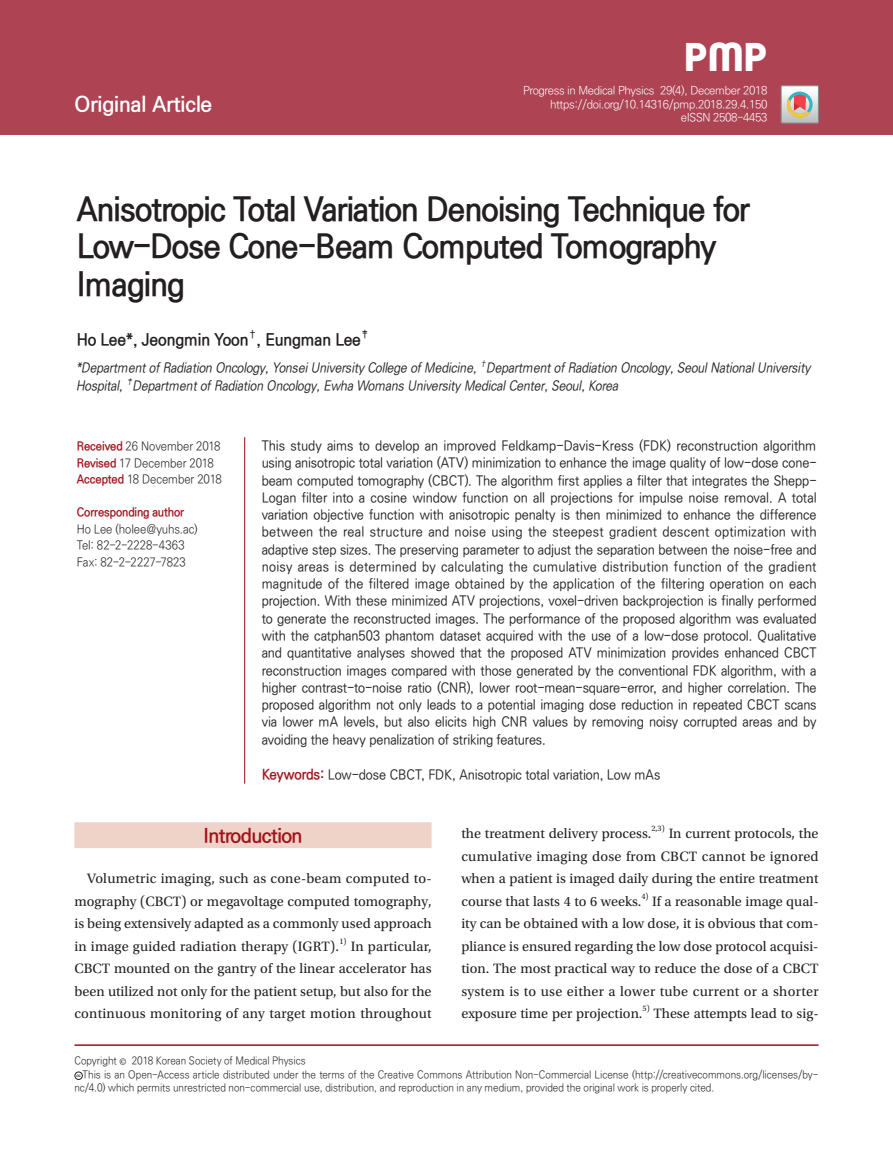
<style>
.page{position:relative;width:893px;height:1170px;background:#fff}
.page>*{position:absolute;margin:0;border:0;box-sizing:border-box;transform-origin:0 0}
.t1{font:700 39px "Clemente P Dam";color:#fff}
.t2{font:700 33px/37.5px "Ko Pub Dotum";letter-spacing:-.025em;color:#231f20;scale:.95 1}
.t3{font:700 21px "Ko Pub Dotum";color:#fff}
.t4{font:700 19.5px "Ko Pub Dotum";letter-spacing:-.025em;color:#a1131d}
.t5{font:700 16.5px "Ko Pub Dotum";letter-spacing:-.01em;color:#231f20;scale:.95 1}
.t6{font:14.25px/22.5px "Utopia Std";color:#231f20;text-align:justify}
.t7{font:500 13.5px/17.2px "Ko Pub Dotum";letter-spacing:-.015em;color:#231f20;text-align:justify;scale:.94 1}
.t8{font:italic 500 13.5px "Ko Pub Dotum";color:#231f20;scale:.9 1}
.t9{font:300 12px/16.5px "Ko Pub Dotum";letter-spacing:-.01em;color:#231f20;scale:.94 1}
.t10{font:700 12px "Ko Pub Dotum";letter-spacing:-.01em;color:#a1131d;scale:.94 1}
.t11{font:300 11.25px/13.5px "Ko Pub Dotum";letter-spacing:-.03em;color:#fff;text-align:right}
.t12{font:300 10.5px/13.5px "Ko Pub Dotum";letter-spacing:-.005em;color:#231f20;scale:.94 1}
.t13{font:700 9.6px "Ko Pub Dotum";color:#231f20;scale:.95 1}
.t14{font:8.25px "Utopia Std";color:#231f20}
.t15{font:italic 500 7.8px "Ko Pub Dotum";color:#231f20;scale:.9 1}
.t16{font:3.45px "Gothic 725 BT Black A";color:#231f20}
.s1{font-weight:700;color:#a1131d}
.s2{font-weight:700;font-size:14.25px;color:#a1131d}
.s3{font-family:"Utopia Std";font-weight:400}
</style>
<div class="page">
<div style="left:0;top:0;width:893px;height:135px;background:#ad4353"></div>
<hr style="left:244px;top:437px;width:1px;height:346px;background:#a1131d">
<hr style="left:74px;top:1044px;width:745px;height:1px;background:#a1131d">
<div style="left:74px;top:1071px;width:9px;height:8px;border:1px solid #231f20;border-radius:50%"></div>
<div style="left:74px;top:822px;width:358px;height:26px;background:#efd3c8"></div>
<div style="left:781px;top:86px;width:38px;height:37px;border:1px solid #888688"></div>
<svg style="left:781px;top:86px;width:37px;height:37px"></svg>
<h3 class="t3" style="left:74px;top:94px;width:139px">Original Article</h3>
<h1 class="t1" style="left:684px;top:34px;width:85px">PMP</h1>
<p class="t11" style="left:523px;top:84px;width:246px">Progress in Medical Physics 29(4), December 2018 https://doi.org/10.14316/pmp.2018.29.4.150 eISSN 2508-4453</p>
<h2 class="t2" style="left:77px;top:192px;width:710px">Anisotropic Total Variation Denoising Technique for<br>Low-Dose Cone-Beam Computed Tomography<br>Imaging</h2>
<p class="t5" style="left:77px;top:331px;width:182px">Ho Lee*, Jeongmin Yoon</p>
<p class="t13" style="left:248px;top:329px;width:10px">†</p>
<p class="t5" style="left:257px;top:331px;width:112px">, Eungman Lee</p>
<p class="t13" style="left:361px;top:329px;width:10px">‡</p>
<p class="t8" style="left:76px;top:361px;width:449px">*Department of Radiation Oncology, Yonsei University College of Medicine,</p>
<p class="t15" style="left:480px;top:359px;width:10px">†</p>
<p class="t8" style="left:486px;top:361px;width:362px">Department of Radiation Oncology, Seoul National University</p>
<p class="t8" style="left:76px;top:379px;width:56px">Hospital,</p>
<p class="t15" style="left:127px;top:377px;width:10px">‡</p>
<p class="t8" style="left:133px;top:379px;width:544px">Department of Radiation Oncology, Ewha Womans University Medical Center, Seoul, Korea</p>
<p class="t9" style="left:77px;top:438px;width:156px"><span class="s1">Received</span> 26 November 2018<br><span class="s1">Revised</span> 17 December 2018<br><span class="s1">Accepted</span> 18 December 2018</p>
<p class="t10" style="left:77px;top:506px;width:116px">Corresponding author</p>
<p class="t9" style="left:77px;top:521px;width:130px">Ho Lee (holee@yuhs.ac)<br>Tel: 82-2-2228-4363<br>Fax: 82-2-2227-7823</p>
<p class="t7" style="left:262px;top:437px;width:592px">This study aims to develop an improved Feldkamp-Davis-Kress (FDK) reconstruction algorithm using anisotropic total variation (ATV) minimization to enhance the image quality of low-dose cone&shy;beam computed tomography (CBCT). The algorithm first applies a filter that integrates the Shepp-Logan filter into a cosine window function on all projections for impulse noise removal. A total variation objective function with anisotropic penalty is then minimized to enhance the difference between the real structure and noise using the steepest gradient descent optimization with adaptive step sizes. The preserving parameter to adjust the separation between the noise-free and noisy areas is determined by calculating the cumulative distribution function of the gradient magnitude of the filtered image obtained by the application of the filtering operation on each projection. With these minimized ATV projections, voxel-driven backprojection is finally performed to generate the reconstructed images. The performance of the proposed algorithm was evaluated with the catphan503 phantom dataset acquired with the use of a low-dose protocol. Qualitative and quantitative analyses showed that the proposed ATV minimization provides enhanced CBCT reconstruction images compared with those generated by the conventional FDK algorithm, with a higher contrast-to-noise ratio (CNR), lower root-mean-square-error, and higher correlation. The proposed algorithm not only leads to a potential imaging dose reduction in repeated CBCT scans via lower mA levels, but also elicits high CNR values by removing noisy corrupted areas and by avoiding the heavy penalization of striking features.</p>
<p class="t7" style="left:262px;top:766px;width:426px"><span class="s2">Keywords:</span> Low-dose CBCT, FDK, Anisotropic total variation, Low mAs</p>
<h3 class="t4" style="left:203px;top:825px;width:101px">Introduction</h3>
<p class="t6" style="left:74px;top:867px;width:359px;text-indent:13px">Volumetric imaging, such as cone-beam computed to&shy;mography (CBCT) or megavoltage computed tomography, is being extensively adapted as a commonly used approach in image guided radiation therapy (IGRT).</p>
<p class="t14" style="left:339px;top:936px;width:9px">1)</p>
<p class="t6" style="left:74px;top:934px;width:359px;text-indent:276px">In particular, CBCT mounted on the gantry of the linear accelerator has been utilized not only for the patient setup, but also for the continuous monitoring of any target motion throughout</p>
<p class="t6" style="left:461px;top:822px;width:191px">the treatment delivery process.</p>
<p class="t14" style="left:651px;top:824px;width:15px">2,3)</p>
<p class="t6" style="left:461px;top:822px;width:359px;text-indent:207px">In current protocols, the cumulative imaging dose from CBCT cannot be ignored when a patient is imaged daily during the entire treatment course that lasts 4 to 6 weeks.</p>
<p class="t14" style="left:641px;top:891px;width:9px">4)</p>
<p class="t6" style="left:461px;top:889px;width:359px;text-indent:191px">If a reasonable image qual&shy;ity can be obtained with a low dose, it is obvious that com&shy;pliance is ensured regarding the low dose protocol acquisi&shy;tion. The most practical way to reduce the dose of a CBCT system is to use either a lower tube current or a shorter exposure time per projection.</p>
<p class="t14" style="left:642px;top:1004px;width:9px">5)</p>
<p class="t6" style="left:653px;top:1002px;width:167px">These attempts lead to sig-</p>
<p class="t12" style="left:74px;top:1054px;width:248px">Copyright <span class="s3">©</span> 2018 Korean Society of Medical Physics</p>
<p class="t16" style="left:76px;top:1073px;width:6px">CC</p>
<p class="t12" style="left:74px;top:1068px;width:793px;text-indent:8px">This is an Open-Access article distributed under the terms of the Creative Commons Attribution Non-Commercial License (http://creativecommons.org/licenses/by&shy;nc/4.0) which permits unrestricted non-commercial use, distribution, and reproduction in any medium, provided the original work is properly cited.</p>
</div>
